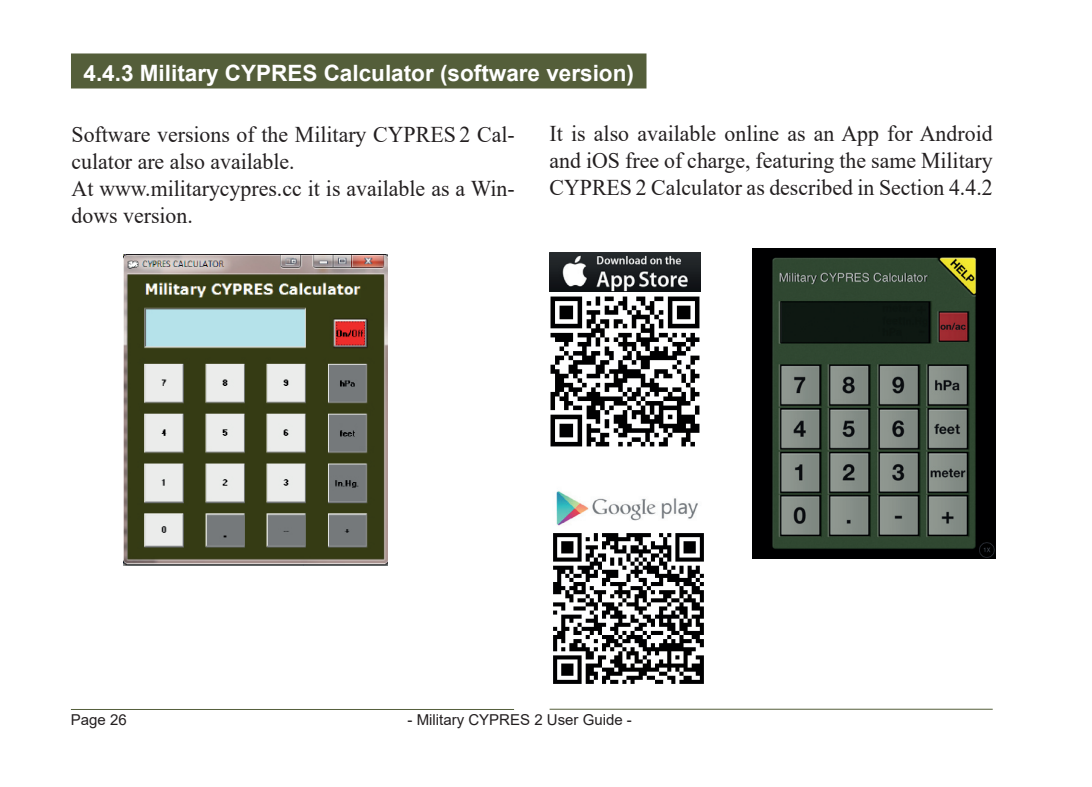
<style>
.page{position:relative;width:1092px;height:787px;background:#fff}
.page>*{position:absolute;margin:0;border:0;box-sizing:border-box;transform-origin:0 0}
.t1{font:22.5px/27px "Times New Roman";color:#231f20}
.t2{font:700 22.5px "Arial";color:#fff}
.t3{font:15px "Arial";color:#231f20}
</style>
<div class="page">
<hr style="left:549px;top:708px;width:443px;height:1px;background:#545e3a">
<hr style="left:71px;top:709px;width:443px;height:1px;background:#545e3a">
<div style="left:71px;top:53px;width:575px;height:35px;background:#545e3a"></div>
<img style="left:123px;top:254px;width:265px;height:312px">
<img style="left:752px;top:248px;width:243px;height:310px">
<img style="left:549px;top:252px;width:151px;height:40px">
<img style="left:550px;top:296px;width:150px;height:151px">
<img style="left:556px;top:490px;width:142px;height:36px">
<img style="left:553px;top:533px;width:151px;height:151px">
<p class="t2" style="left:83px;top:57px;width:552px">4.4.3 Military CYPRES Calculator (software version)</p>
<p class="t1" style="left:72px;top:120px;width:444px">Software versions of the Military CYPRES 2 Cal&shy;culator are also available.<br>At www.militarycypres.cc it is available as a Win&shy;dows version.</p>
<p class="t1" style="left:549px;top:120px;width:444px;text-align:justify">It is also available online as an App for Android and iOS free of charge, featuring the same Military CYPRES 2 Calculator as described in Section 4.4.2</p>
<p class="t3" style="left:71px;top:709px;width:57px">Page 26</p>
<p class="t3" style="left:407px;top:709px;width:226px">- Military CYPRES 2 User Guide -</p>
</div>
